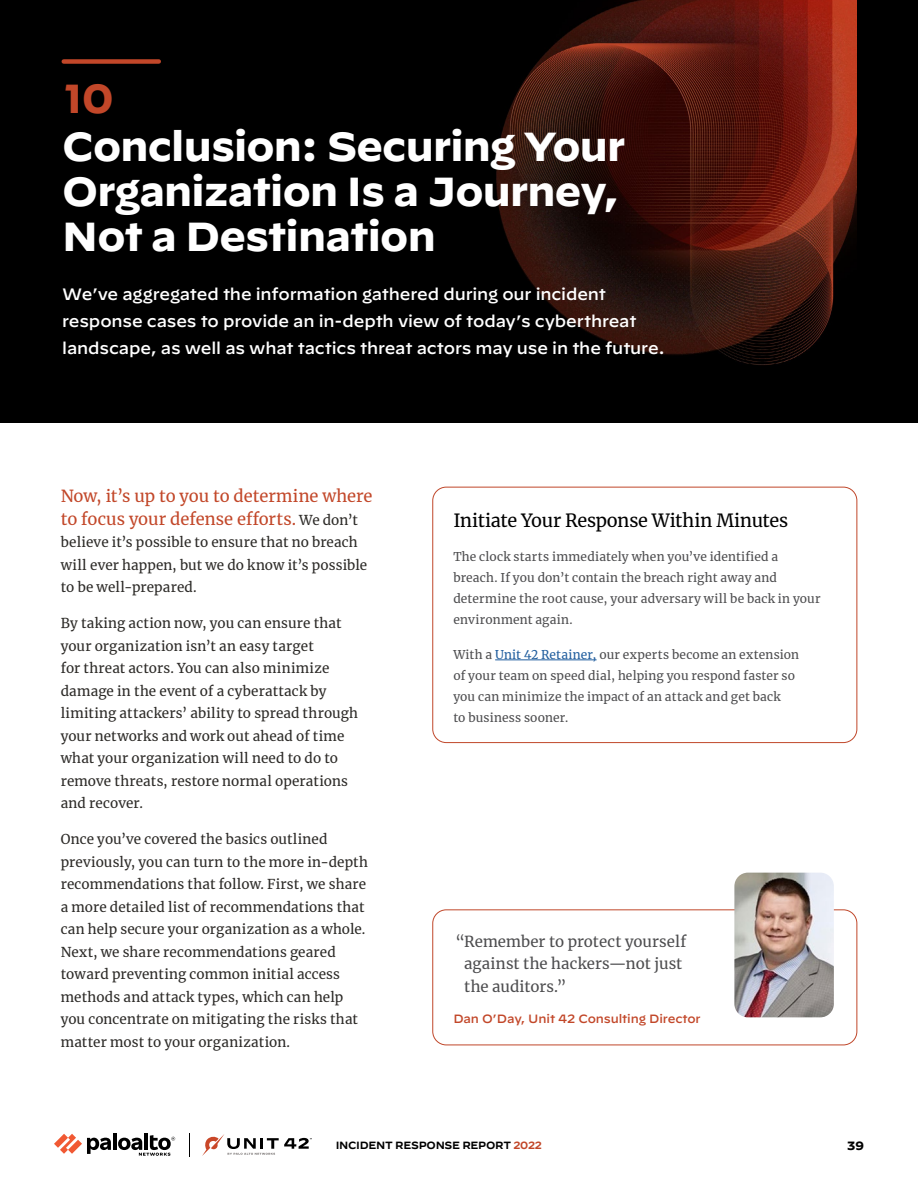
<style>
.page{position:relative;width:918px;height:1188px;background:#fff}
.page>*{position:absolute;margin:0;border:0;box-sizing:border-box;transform-origin:0 0}
.h1_white{font:700 40.5px/45px "Decimal";letter-spacing:-.02em;color:#fff}
.t1{font:700 40.5px "Decimal";color:#c24729}
.callout_header{font:18px "Merriweather";letter-spacing:-.01em;color:#000}
.intro_body{font:500 16.5px/27px "Decimal";letter-spacing:-.01em;color:#fff}
.body-text{font:16.5px/22.5px "Merriweather";color:#c24729}
.quote{font:15px/22.5px "Merriweather";letter-spacing:.005em;color:#4d4d4f}
.body-text-2{font:13.5px/22.5px "Merriweather";letter-spacing:.01em;color:#2c2a27}
.sidebar_body{font:12px/21px "Merriweather";letter-spacing:.015em;color:#4d4d4f}
.quote_source{font:500 12px "Decimal";letter-spacing:-.01em;color:#c24729}
.t2{font:700 12px "Decimal";color:#000}
.t3{font:600 10.5px "Decimal";letter-spacing:-.025em;color:#000}
.s1{font-size:13.5px;color:#2c2a27}
.s2{color:#215e9e}
.s3{color:#c24729}
</style>
<div class="page">
<hr style="left:113px;top:1134px;width:4px;height:16px;background:#000">
<svg style="left:54px;top:1134px;width:57px;height:20px"></svg>
<hr style="left:144px;top:1134px;width:4px;height:16px;background:#000">
<svg style="left:118px;top:1135px;width:57px;height:21px"></svg>
<svg style="left:189px;top:1133px;width:1px;height:23px"></svg>
<svg style="left:202px;top:1134px;width:110px;height:22px"></svg>
<div style="left:0;top:0;width:918px;height:423px;background:#000"></div>
<img style="left:496px;top:0;width:360px;height:365px">
<div style="left:64px;top:59px;width:95px;height:5px;background:#c24729"></div>
<div style="left:432px;top:909px;width:425px;height:136px;border:1px solid #c0472a;border-radius:14px"></div>
<hr style="left:495px;top:660px;width:102px;height:1px;background:#215e9e">
<div style="left:432px;top:487px;width:425px;height:256px;border:1px solid #c0472a;border-radius:14px"></div>
<img style="left:734px;top:873px;width:100px;height:144px">
<p class="t1" style="left:64px;top:75px;width:51px">10</p>
<p class="h1_white" style="left:62px;top:124px;width:565px">Conclusion: Securing Your<br>Organization Is a Journey,<br>Not a Destination</p>
<p class="intro_body" style="left:62px;top:279px;width:604px">We’ve aggregated the information gathered during our incident response cases to provide an in-depth view of today’s cyberthreat landscape, as well as what tactics threat actors may use in the future.</p>
<p class="body-text" style="left:61px;top:485px;width:313px">Now, it’s up to you to determine where to focus your defense efforts. <span class="s1">We don’t</span></p>
<p class="body-text-2" style="left:61px;top:531px;width:308px">believe it’s possible to ensure that no breach will ever happen, but we do know it’s possible to be well-prepared.</p>
<p class="body-text-2" style="left:61px;top:612px;width:299px">By taking action now, you can ensure that your organization isn’t an easy target<br>for threat actors. You can also minimize damage in the event of a cyberattack by limiting attackers’ ability to spread through your networks and work out ahead of time what your organization will need to do to remove threats, restore normal operations and recover.</p>
<p class="body-text-2" style="left:61px;top:828px;width:309px">Once you’ve covered the basics outlined previously, you can turn to the more in-depth recommendations that follow. First, we share a more detailed list of recommendations that can help secure your organization as a whole.<br>Next, we share recommendations geared toward preventing common initial access methods and attack types, which can help you concentrate on mitigating the risks that matter most to your organization.</p>
<p class="callout_header" style="left:453px;top:508px;width:336px">Initiate Your Response Within Minutes</p>
<p class="sidebar_body" style="left:453px;top:546px;width:369px">The clock starts immediately when you’ve identified a breach. If you don’t contain the breach right away and determine the root cause, your adversary will be back in your environment again.</p>
<p class="sidebar_body" style="left:453px;top:644px;width:347px">With a <span class="s2">Unit 42 Retainer,</span> our experts become an extension of your team on speed dial, helping you respond faster so you can minimize the impact of an attack and get back<br>to business sooner.</p>
<p class="quote" style="left:464px;top:929px;width:224px;text-indent:-9px">“Remember to protect yourself against the hackers—not just the auditors.”</p>
<p class="quote_source" style="left:453px;top:1007px;width:249px">Dan O’Day, Unit 42 Consulting Director</p>
<p class="t3" style="left:336px;top:1136px;width:208px">INCIDENT RESPONSE REPORT <span class="s3">2022</span></p>
<p class="t2" style="left:847px;top:1139px;width:18px">39</p>
</div>
